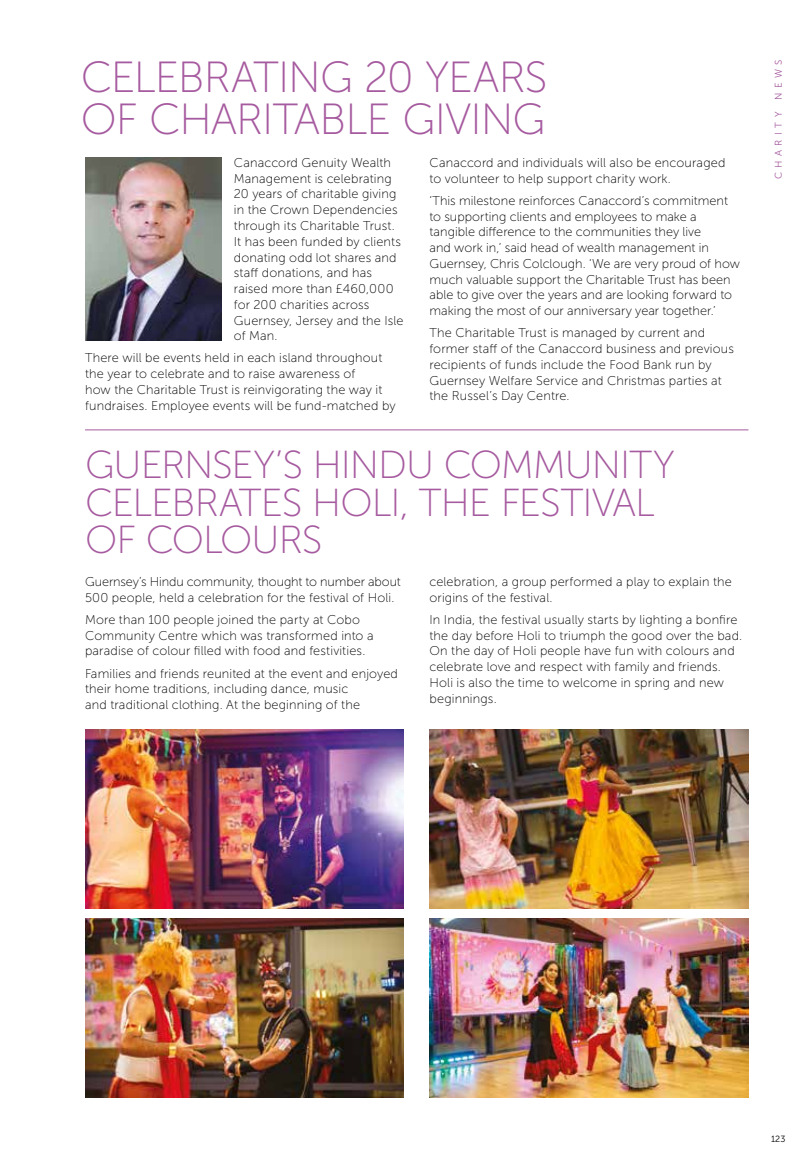
<style>
.page{position:relative;width:808px;height:1170px;background:#fff}
.page>*{position:absolute;margin:0;border:0;box-sizing:border-box;transform-origin:0 0}
.t1{font:43.5px/42px "Museo Sans 100";letter-spacing:-.02em;color:#a65a9f}
.t2{font:39px/37.5px "Museo Sans 100";letter-spacing:-.03em;color:#a65a9f}
.t3{font:12.75px/15.8px "Museo Sans 100";letter-spacing:.01em;color:#000}
.t4{font:9.75px "Museo Sans 300";letter-spacing:.46em;color:#a65a9f}
.t5{font:9px "Museo Sans 300";color:#000}
</style>
<div class="page">
<hr style="left:85px;top:429px;width:663px;height:1px;background:#a65a9f">
<img style="left:85px;top:729px;width:319px;height:179px">
<img style="left:429px;top:729px;width:319px;height:179px">
<img style="left:85px;top:918px;width:319px;height:179px">
<img style="left:429px;top:918px;width:319px;height:179px">
<img style="left:85px;top:157px;width:136px;height:183px">
<h1 class="t1" style="left:81px;top:57px;width:468px">CELEBRATING 20 YEARS<br>OF CHARITABLE GIVING</h1>
<p class="t3" style="left:234px;top:155px;width:171px">Canaccord Genuity Wealth<br>Management is celebrating<br>20 years of charitable giving in the Crown Dependencies through its Charitable Trust.<br>It has been funded by clients donating odd lot shares and staff donations, and has raised more than £460,000 for 200 charities across<br>Guernsey, Jersey and the Isle of Man.</p>
<p class="t3" style="left:85px;top:350px;width:312px">There will be events held in each island throughout the year to celebrate and to raise awareness of<br>how the Charitable Trust is reinvigorating the way it fundraises. Employee events will be fund-matched by</p>
<p class="t3" style="left:429px;top:155px;width:297px">Canaccord and individuals will also be encouraged to volunteer to help support charity work.</p>
<p class="t3" style="left:429px;top:193px;width:312px">‘This milestone reinforces Canaccord’s commitment to supporting clients and employees to make a tangible difference to the communities they live<br>and work in,’ said head of wealth management in Guernsey, Chris Colclough. ‘We are very proud of how much valuable support the Charitable Trust has been able to give over the years and are looking forward to making the most of our anniversary year together.’</p>
<p class="t3" style="left:429px;top:325px;width:306px">The Charitable Trust is managed by current and former staff of the Canaccord business and previous recipients of funds include the Food Bank run by Guernsey Welfare Service and Christmas parties at the Russel’s Day Centre.</p>
<h2 class="t2" style="left:85px;top:446px;width:591px">GUERNSEY’S HINDU COMMUNITY<br>CELEBRATES HOLI, THE FESTIVAL<br>OF COLOURS</h2>
<p class="t3" style="left:85px;top:574px;width:317px">Guernsey’s Hindu community, thought to number about<br>500 people, held a celebration for the festival of Holi.</p>
<p class="t3" style="left:85px;top:611px;width:290px">More than 100 people joined the party at Cobo<br>Community Centre which was transformed into a paradise of colour filled with food and festivities.</p>
<p class="t3" style="left:85px;top:665px;width:314px">Families and friends reunited at the event and enjoyed their home traditions, including dance, music<br>and traditional clothing. At the beginning of the</p>
<p class="t3" style="left:429px;top:574px;width:304px">celebration, a group performed a play to explain the origins of the festival.</p>
<p class="t3" style="left:429px;top:611px;width:314px">In India, the festival usually starts by lighting a bonfire the day before Holi to triumph the good over the bad.<br>On the day of Holi people have fun with colours and celebrate love and respect with family and friends.<br>Holi is also the time to welcome in spring and new beginnings.</p>
<p class="t4" style="left:773px;top:179px;width:121px;rotate:-90deg">CHARITY NEWS</p>
<p class="t5" style="left:771px;top:1133px;width:16px">123</p>
</div>
